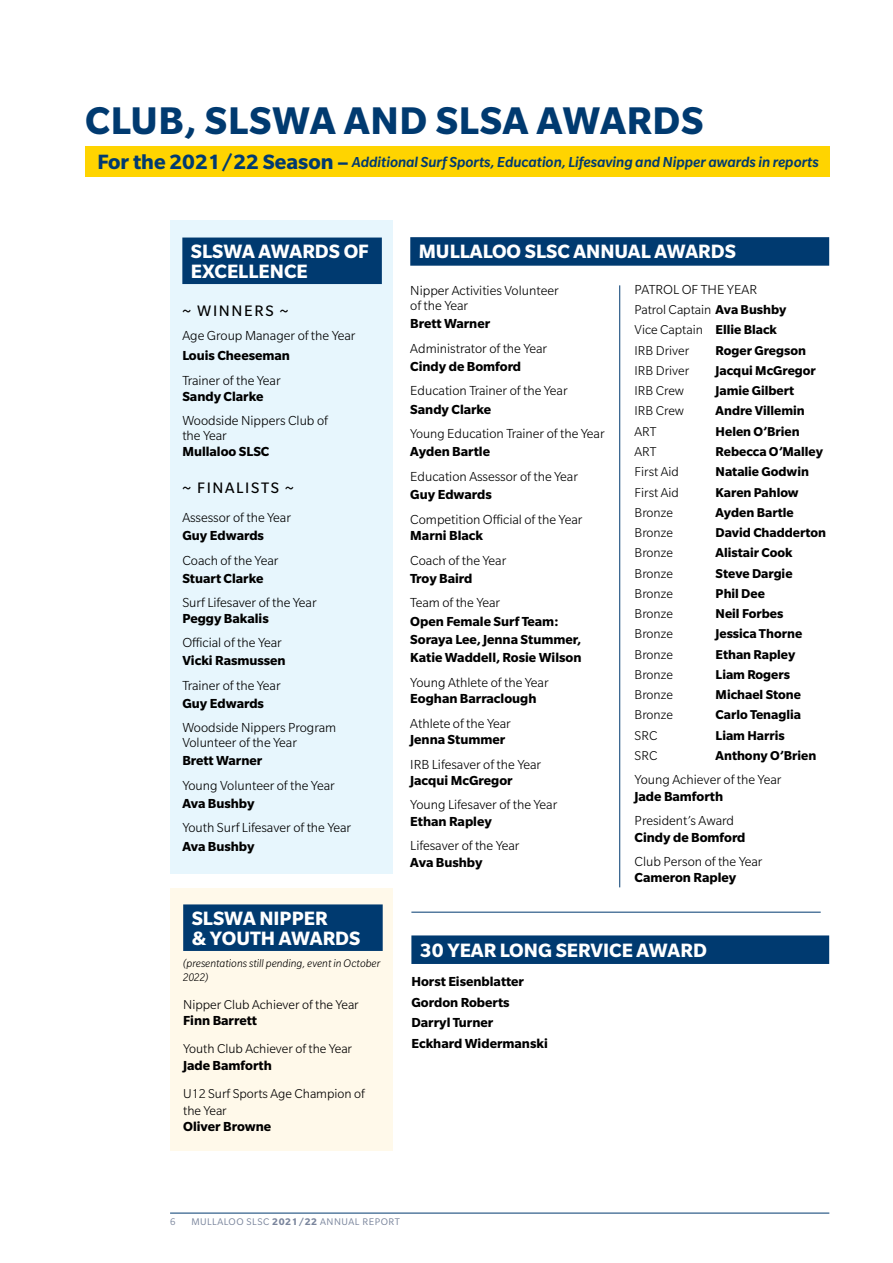
<style>
.page{position:relative;width:893px;height:1263px;background:#fff}
.page>*{position:absolute;margin:0;border:0;box-sizing:border-box;transform-origin:0 0}
.t1{font:700 42px "Slate Std";letter-spacing:.015em;color:#003a70}
.t2{font:700 21px/19.5px "Slate Std";color:#fff}
.t3{font:16.5px "Slate Std";letter-spacing:.1em;color:#000}
.t4{font:italic 500 15.75px "Slate Std";color:#003a70}
.t5{font:300 14.25px/15px "Slate Std";color:#000}
.t6{font:700 14.25px/20.7px "Slate Std";color:#000}
.t7{font:300 13.95px/20.2px "Slate Std";color:#000}
.t8{font:700 13.95px "Slate Std";color:#000}
.t9{font:italic 300 12px/13.8px "Slate Std";color:#000}
.t10{font:10.5px "Slate Std";letter-spacing:.05em;color:#7a859c}
.s1{font-weight:700;font-style:normal;font-size:22.5px}
.s2{font-weight:700}
.s3{font-size:13.95px}
</style>
<div class="page">
<hr style="left:170px;top:1213px;width:659px;height:1px;background:#003a70">
<div style="left:170px;top:888px;width:223px;height:262px;background:#fff9ea"></div>
<div style="left:170px;top:220px;width:223px;height:653px;background:#e7f6fd"></div>
<div style="left:183px;top:904px;width:200px;height:47px;background:#003a70"></div>
<div style="left:411px;top:935px;width:418px;height:29px;background:#003a70"></div>
<div style="left:85px;top:146px;width:744px;height:31px;background:#ffd400"></div>
<div style="left:410px;top:237px;width:419px;height:29px;background:#003a70"></div>
<hr style="left:619px;top:285px;width:1px;height:602px;background:#003a70">
<div style="left:182px;top:238px;width:200px;height:46px;background:#003a70"></div>
<hr style="left:411px;top:912px;width:410px;height:1px;background:#003a70">
<h1 class="t1" style="left:85px;top:98px;width:620px">CLUB, SLSWA AND SLSA AWARDS</h1>
<p class="t4" style="left:97px;top:154px;width:723px"><span class="s1">For the 2021/22 Season –</span> Additional Surf Sports, Education, Lifesaving and Nipper awards in reports</p>
<h2 class="t2" style="left:191px;top:242px;width:179px">SLSWA AWARDS OF<br>EXCELLENCE</h2>
<p class="t3" style="left:182px;top:302px;width:108px">~ WINNERS ~</p>
<p class="t5" style="left:182px;top:328px;width:175px">Age Group Manager of the Year</p>
<p class="t6" style="left:182px;top:345px;width:109px">Louis Cheeseman</p>
<p class="t5" style="left:182px;top:373px;width:100px">Trainer of the Year</p>
<p class="t6" style="left:182px;top:386px;width:83px">Sandy Clarke</p>
<p class="t5" style="left:182px;top:413px;width:147px">Woodside Nippers Club of the Year</p>
<p class="t6" style="left:182px;top:441px;width:89px">Mullaloo SLSC</p>
<p class="t3" style="left:182px;top:480px;width:113px">~ FINALISTS ~</p>
<p class="t5" style="left:182px;top:510px;width:110px">Assessor of the Year</p>
<p class="t6" style="left:182px;top:525px;width:83px">Guy Edwards</p>
<p class="t5" style="left:182px;top:553px;width:98px">Coach of the Year</p>
<p class="t6" style="left:182px;top:568px;width:83px">Stuart Clarke</p>
<p class="t5" style="left:182px;top:595px;width:136px">Surf Lifesaver of the Year</p>
<p class="t6" style="left:182px;top:608px;width:88px">Peggy Bakalis</p>
<p class="t5" style="left:182px;top:635px;width:101px">Official of the Year</p>
<p class="t6" style="left:182px;top:650px;width:105px">Vicki Rasmussen</p>
<p class="t5" style="left:182px;top:678px;width:100px">Trainer of the Year</p>
<p class="t6" style="left:182px;top:693px;width:83px">Guy Edwards</p>
<p class="t5" style="left:182px;top:720px;width:155px">Woodside Nippers Program<br>Volunteer of the Year</p>
<p class="t6" style="left:182px;top:750px;width:81px">Brett Warner</p>
<p class="t5" style="left:182px;top:777px;width:154px">Young Volunteer of the Year</p>
<p class="t6" style="left:182px;top:793px;width:74px">Ava Bushby</p>
<p class="t5" style="left:182px;top:820px;width:170px">Youth Surf Lifesaver of the Year</p>
<p class="t6" style="left:182px;top:835px;width:74px">Ava Bushby</p>
<h2 class="t2" style="left:192px;top:909px;width:170px">SLSWA NIPPER<br>&amp; YOUTH AWARDS</h2>
<p class="t9" style="left:183px;top:956px;width:199px">(presentations still pending, event in October<br>2022)</p>
<p class="t7" style="left:183px;top:994px;width:177px">Nipper Club Achiever of the Year</p>
<p class="t6" style="left:183px;top:1010px;width:75px">Finn Barrett</p>
<p class="t7" style="left:183px;top:1038px;width:170px">Youth Club Achiever of the Year</p>
<p class="t6" style="left:183px;top:1054px;width:90px">Jade Bamforth</p>
<p class="t7" style="left:183px;top:1086px;width:183px;line-height:16.4px">U12 Surf Sports Age Champion of the Year</p>
<p class="t6" style="left:183px;top:1116px;width:90px">Oliver Browne</p>
<h2 class="t2" style="left:419px;top:242px;width:319px">MULLALOO SLSC ANNUAL AWARDS</h2>
<p class="t5" style="left:410px;top:283px;width:150px">Nipper Activities Volunteer of the Year</p>
<p class="t6" style="left:410px;top:313px;width:81px">Brett Warner</p>
<p class="t5" style="left:410px;top:340px;width:138px">Administrator of the Year</p>
<p class="t6" style="left:410px;top:356px;width:112px">Cindy de Bomford</p>
<p class="t5" style="left:410px;top:383px;width:159px">Education Trainer of the Year</p>
<p class="t5" style="left:410px;top:397px;width:196px;line-height:24.5px"><span class="s2">Sandy Clarke<br></span><span class="s3">Young</span> Education Trainer of the Year</p>
<p class="t6" style="left:410px;top:441px;width:81px">Ayden Bartle</p>
<p class="t5" style="left:410px;top:469px;width:169px">Education Assessor of the Year</p>
<p class="t6" style="left:410px;top:484px;width:83px">Guy Edwards</p>
<p class="t5" style="left:410px;top:512px;width:174px">Competition Official of the Year</p>
<p class="t6" style="left:410px;top:525px;width:74px">Marni Black</p>
<p class="t5" style="left:410px;top:552px;width:98px">Coach of the Year</p>
<p class="t6" style="left:410px;top:568px;width:64px">Troy Baird</p>
<p class="t5" style="left:410px;top:595px;width:91px">Team of the Year</p>
<p class="t6" style="left:410px;top:612px;width:173px;line-height:18.3px">Open Female Surf Team:<br>Soraya Lee, Jenna Stummer,<br>Katie Waddell, Rosie Wilson</p>
<p class="t5" style="left:410px;top:675px;width:140px">Young Athlete of the Year</p>
<p class="t6" style="left:410px;top:688px;width:128px">Eoghan Barraclough</p>
<p class="t5" style="left:410px;top:716px;width:102px">Athlete of the Year</p>
<p class="t6" style="left:410px;top:729px;width:97px">Jenna Stummer</p>
<p class="t5" style="left:410px;top:756px;width:132px">IRB Lifesaver of the Year</p>
<p class="t6" style="left:410px;top:770px;width:104px">Jacqui McGregor</p>
<p class="t5" style="left:410px;top:797px;width:149px">Young Lifesaver of the Year</p>
<p class="t6" style="left:410px;top:811px;width:83px">Ethan Rapley</p>
<p class="t5" style="left:410px;top:838px;width:111px">Lifesaver of the Year</p>
<p class="t6" style="left:410px;top:852px;width:74px">Ava Bushby</p>
<p class="t5" style="left:635px;top:282px;width:124px">PATROL OF THE YEAR</p>
<p class="t7" style="left:635px;top:300px;width:153px">Patrol Captain <span class="s2">Ava Bushby<br></span>Vice Captain <span class="s2">Ellie Black<br></span>IRB Driver</p>
<p class="t8" style="left:716px;top:343px;width:92px">Roger Gregson</p>
<p class="t7" style="left:635px;top:360px;width:56px">IRB Driver</p>
<p class="t8" style="left:716px;top:363px;width:102px">Jacqui McGregor</p>
<p class="t7" style="left:635px;top:381px;width:51px">IRB Crew</p>
<p class="t8" style="left:716px;top:383px;width:80px">Jamie Gilbert</p>
<p class="t7" style="left:635px;top:401px;width:51px">IRB Crew</p>
<p class="t8" style="left:716px;top:403px;width:91px">Andre Villemin</p>
<p class="t7" style="left:635px;top:421px;width:23px">ART</p>
<p class="t8" style="left:716px;top:424px;width:86px">Helen O’Brien</p>
<p class="t7" style="left:635px;top:441px;width:23px">ART</p>
<p class="t8" style="left:716px;top:444px;width:109px">Rebecca O’Malley</p>
<p class="t7" style="left:635px;top:462px;width:46px">First Aid</p>
<p class="t8" style="left:716px;top:464px;width:95px">Natalie Godwin</p>
<p class="t7" style="left:635px;top:482px;width:46px">First Aid</p>
<p class="t8" style="left:716px;top:484px;width:85px">Karen Pahlow</p>
<p class="t7" style="left:635px;top:502px;width:40px">Bronze</p>
<p class="t8" style="left:716px;top:505px;width:80px">Ayden Bartle</p>
<p class="t7" style="left:635px;top:522px;width:40px">Bronze</p>
<p class="t8" style="left:716px;top:525px;width:112px">David Chadderton</p>
<p class="t7" style="left:635px;top:543px;width:40px">Bronze</p>
<p class="t8" style="left:716px;top:545px;width:78px">Alistair Cook</p>
<p class="t7" style="left:635px;top:563px;width:40px">Bronze</p>
<p class="t8" style="left:716px;top:566px;width:78px">Steve Dargie</p>
<p class="t7" style="left:635px;top:583px;width:40px">Bronze</p>
<p class="t8" style="left:716px;top:586px;width:51px">Phil Dee</p>
<p class="t7" style="left:635px;top:603px;width:40px">Bronze</p>
<p class="t8" style="left:716px;top:606px;width:69px">Neil Forbes</p>
<p class="t7" style="left:635px;top:624px;width:40px">Bronze</p>
<p class="t8" style="left:716px;top:626px;width:88px">Jessica Thorne</p>
<p class="t7" style="left:635px;top:644px;width:40px">Bronze</p>
<p class="t8" style="left:716px;top:647px;width:81px">Ethan Rapley</p>
<p class="t7" style="left:635px;top:664px;width:40px">Bronze</p>
<p class="t8" style="left:716px;top:667px;width:76px">Liam Rogers</p>
<p class="t7" style="left:635px;top:684px;width:40px">Bronze</p>
<p class="t8" style="left:716px;top:687px;width:87px">Michael Stone</p>
<p class="t7" style="left:635px;top:705px;width:40px">Bronze</p>
<p class="t8" style="left:716px;top:707px;width:87px">Carlo Tenaglia</p>
<p class="t7" style="left:635px;top:725px;width:24px">SRC</p>
<p class="t8" style="left:716px;top:728px;width:71px">Liam Harris</p>
<p class="t7" style="left:635px;top:745px;width:24px">SRC</p>
<p class="t8" style="left:716px;top:748px;width:102px">Anthony O’Brien</p>
<p class="t5" style="left:635px;top:772px;width:148px">Young Achiever of the Year</p>
<p class="t6" style="left:635px;top:786px;width:90px">Jade Bamforth</p>
<p class="t5" style="left:635px;top:813px;width:101px">President’s Award</p>
<p class="t6" style="left:635px;top:826px;width:112px">Cindy de Bomford</p>
<p class="t5" style="left:635px;top:854px;width:129px">Club Person of the Year</p>
<p class="t6" style="left:635px;top:867px;width:103px">Cameron Rapley</p>
<h2 class="t2" style="left:420px;top:940px;width:288px">30 YEAR LONG SERVICE AWARD</h2>
<p class="t6" style="left:411px;top:971px;width:138px">Horst Eisenblatter<br>Gordon Roberts<br>Darryl Turner<br>Eckhard Widermanski</p>
<p class="t10" style="left:170px;top:1216px;width:7px">6</p>
<p class="t10" style="left:191px;top:1216px;width:210px">MULLALOO SLSC <span class="s2">2021/22</span> ANNUAL REPORT</p>
</div>
